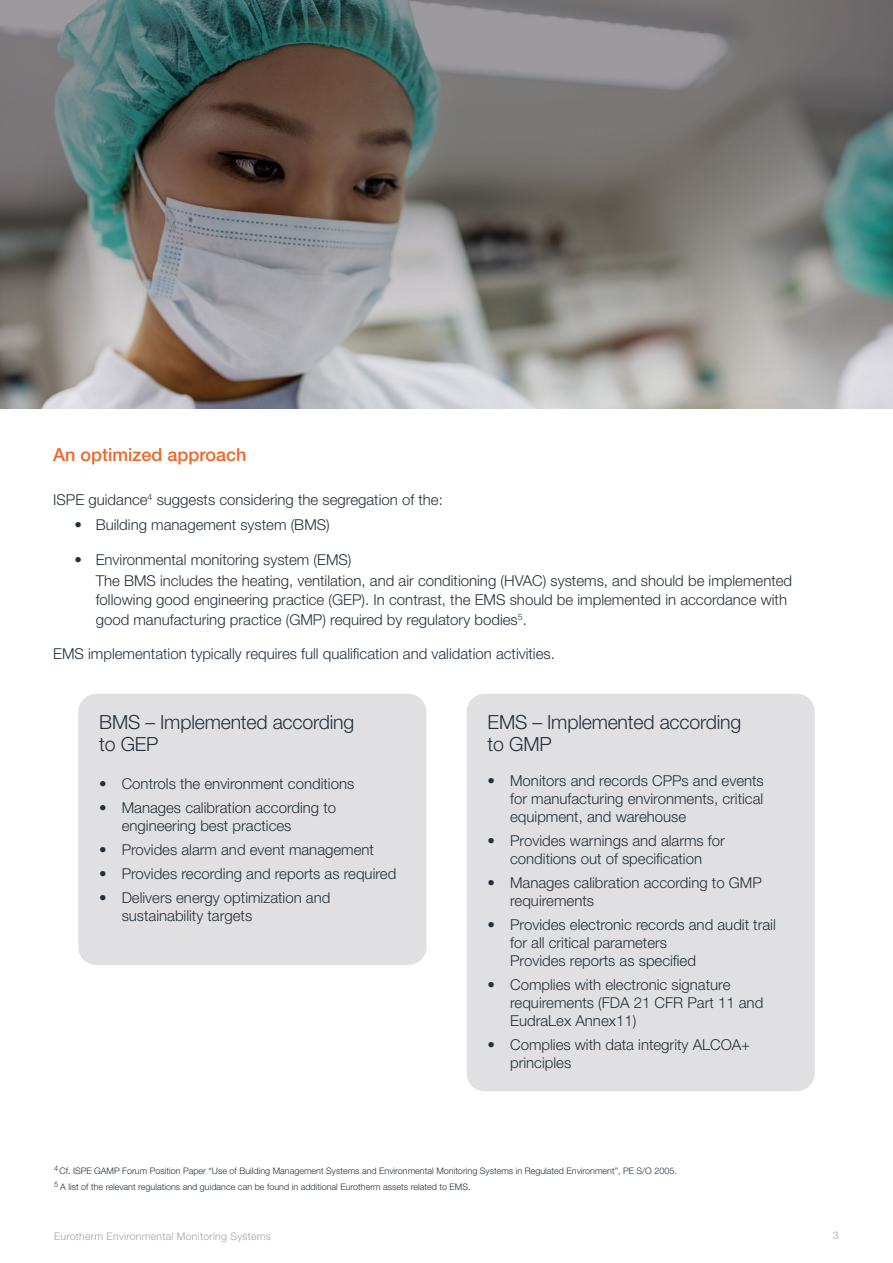
<style>
.page{position:relative;width:893px;height:1263px;background:#fff}
.page>*{position:absolute;margin:0;border:0;box-sizing:border-box;transform-origin:0 0}
.t1{font:300 19.5px/22.5px "Helvetica Neue LT Std";letter-spacing:-.01em;color:#25303b}
.Orange_Subheads_12_1{font:500 18px "Helvetica Neue LT Std";color:#ec672a}
.Body_10_13{font:300 15px/18px "Helvetica Neue LT Std";color:#25303b}
.Orange_Subheads_12_1-2{font:300 15px "Helvetica Neue LT Std";color:#25303b}
.t2{font:300 10.5px "Helvetica Neue LT Std";letter-spacing:.025em;color:#a1a2a7}
.t3{font:300 9px "Helvetica Neue LT Std";color:#25303b}
</style>
<div class="page">
<img style="left:0;top:0;width:893px;height:409px">
<div style="left:78px;top:694px;width:348px;height:271px;background:#e0e0e2;border-radius:18px"></div>
<div style="left:467px;top:694px;width:348px;height:397px;background:#e0e0e2;border-radius:18px"></div>
<p class="Orange_Subheads_12_1" style="left:53px;top:444px;width:195px">An optimized approach</p>
<p class="Orange_Subheads_12_1-2" style="left:53px;top:490px;width:391px">ISPE guidance<sup>4</sup> suggests considering the segregation of the:</p>
<p class="Body_10_13" style="left:74px;top:515px;width:257px">• Building management system (BMS)</p>
<p class="Body_10_13" style="left:96px;top:548px;width:698px;line-height:21px;text-indent:-21px">• Environmental monitoring system (EMS)<br>The BMS includes the heating, ventilation, and air conditioning (HVAC) systems, and should be implemented</p>
<p class="Body_10_13" style="left:96px;top:590px;width:693px;line-height:19.5px">following good engineering practice (GEP). In contrast, the EMS should be implemented in accordance with good manufacturing practice (GMP) required by regulatory bodies<sup>5</sup>.</p>
<p class="Body_10_13" style="left:53px;top:644px;width:503px">EMS implementation typically requires full qualification and validation activities.</p>
<p class="t1" style="left:99px;top:710px;width:256px">BMS – Implemented according to GEP</p>
<p class="Body_10_13" style="left:99px;top:774px;width:257px">• Controls the environment conditions</p>
<p class="Body_10_13" style="left:122px;top:798px;width:216px;text-indent:-22px">• Manages calibration according to engineering best practices</p>
<p class="Body_10_13" style="left:99px;top:840px;width:276px">• Provides alarm and event management</p>
<p class="Body_10_13" style="left:99px;top:864px;width:299px">• Provides recording and reports as required</p>
<p class="Body_10_13" style="left:122px;top:888px;width:210px;text-indent:-22px">• Delivers energy optimization and sustainability targets</p>
<p class="t1" style="left:488px;top:710px;width:255px">EMS – Implemented according to GMP</p>
<p class="Body_10_13" style="left:510px;top:771px;width:255px;text-align:justify;text-indent:-22px">• Monitors and records CPPs and events for manufacturing environments, critical equipment, and warehouse</p>
<p class="Body_10_13" style="left:488px;top:831px;width:239px;text-align:center">• Provides warnings and alarms for conditions out of specification</p>
<p class="Body_10_13" style="left:510px;top:873px;width:253px;text-indent:-22px">• Manages calibration according to GMP requirements</p>
<p class="Body_10_13" style="left:510px;top:915px;width:267px;text-indent:-22px">• Provides electronic records and audit trail for all critical parameters<br>Provides reports as specified</p>
<p class="Body_10_13" style="left:510px;top:975px;width:255px;text-indent:-22px">• Complies with electronic signature requirements (FDA 21 CFR Part 11 and<br>EudraLex Annex11)</p>
<p class="Body_10_13" style="left:510px;top:1035px;width:242px;text-indent:-22px">• Complies with data integrity ALCOA+ principles</p>
<p class="t3" style="left:54px;top:1165px;width:624px"><sup>4</sup> Cf. ISPE GAMP Forum Position Paper “Use of Building Management Systems and Environmental Monitoring Systems in Regulated Environment”, PE S/O 2005.</p>
<p class="t3" style="left:54px;top:1181px;width:418px"><sup>5</sup> A list of the relevant regulations and guidance can be found in additional Eurotherm assets related to EMS.</p>
<p class="t2" style="left:54px;top:1230px;width:218px">Eurotherm Environmental Monitoring Systems</p>
<p class="t2" style="left:833px;top:1228px;width:7px">3</p>
</div>
